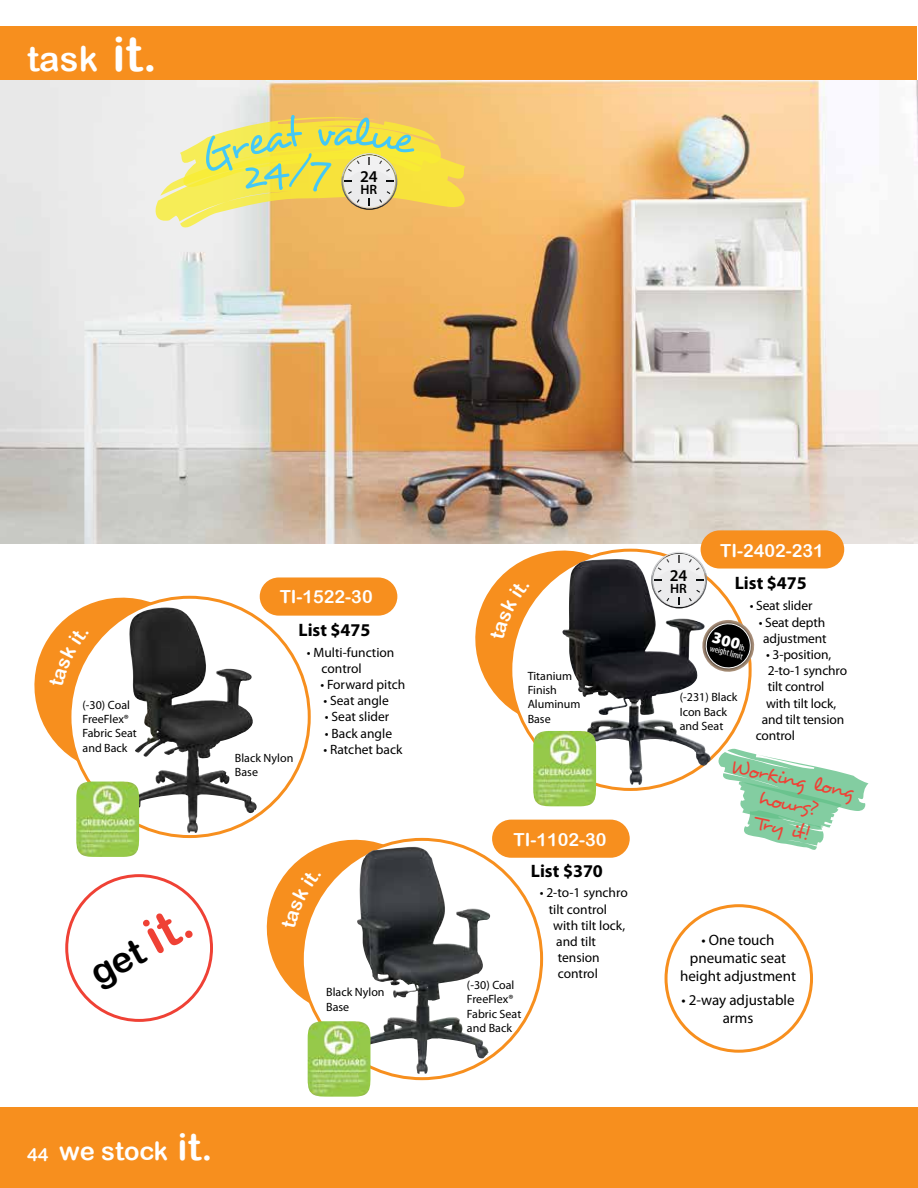
<style>
.page{position:relative;width:918px;height:1188px;background:#fff}
.page>*{position:absolute;margin:0;border:0;box-sizing:border-box;transform-origin:0 0}
.t1{font:36px "Arial Rounded MT Bold";color:#000}
.t2{font:34.5px "Arial Rounded MT Bold";color:#fff}
.t3{font:25.5px "Arial Rounded MT Bold";color:#fff}
.t4{font:21px/25.2px "Desyrel";color:#ef4135;text-align:center}
.t5{font:18px "Arial Rounded MT Bold";color:#fff}
.t6{font:700 18px "Myriad Pro";color:#000}
.t7{font:600 16.5px "Myriad Pro";color:#000}
.t8{font:15px/18px "Myriad Pro";color:#000;text-align:center}
.t9{font:13.5px/16.2px "Myriad Pro";letter-spacing:-.005em;color:#000;text-align:center}
.t10{font:600 13.5px "Myriad Pro";color:#000}
.t11{font:12px/14.4px "Myriad Pro";color:#000}
.t12{font:condensed 9px "Myriad Pro";color:#fff}
.s1{font-size:48px}
.s2{font-size:50.1px;color:#ef4135}
.s3{font-size:18px}
.s4{font-size:37.5px}
</style>
<div class="page">
<div style="left:0;top:1107px;width:918px;height:81px;background:#f78f1e"></div>
<div style="left:0;top:26px;width:917px;height:55px;background:#f78f1e"></div>
<img style="left:0;top:81px;width:918px;height:463px">
<div style="left:665px;top:904px;width:148px;height:149px;border:3px solid #f78f1e;border-radius:50%"></div>
<div style="left:65px;top:874px;width:148px;height:148px;border:3px solid #ef4135;border-radius:50%"></div>
<div style="left:701px;top:530px;width:143px;height:39px;background:#f78f1e;border-radius:19px"></div>
<svg style="left:511px;top:550px;width:239px;height:239px"></svg>
<img style="left:596px;top:739px;width:73px;height:46px">
<img style="left:533px;top:739px;width:63px;height:67px">
<div style="left:492px;top:820px;width:138px;height:38px;background:#f78f1e;border-radius:19px"></div>
<svg style="left:302px;top:839px;width:240px;height:240px"></svg>
<img style="left:308px;top:1028px;width:62px;height:69px">
<svg style="left:712px;top:746px;width:157px;height:104px"></svg>
<div style="left:260px;top:577px;width:137px;height:39px;background:#f78f1e;border-radius:19px"></div>
<img style="left:139px;top:607px;width:105px;height:226px">
<img style="left:76px;top:786px;width:63px;height:71px">
<svg style="left:148px;top:114px;width:323px;height:127px;background:#e6d880"></svg>
<svg style="left:463px;top:538px;width:291px;height:201px"></svg>
<svg style="left:266px;top:837px;width:189px;height:191px"></svg>
<svg style="left:34px;top:595px;width:189px;height:191px"></svg>
<h2 class="t2" style="left:27px;top:39px;width:132px">task <span class="s1">it.</span></h2>
<p class="t7" style="left:360px;top:166px;width:19px">24</p>
<p class="t10" style="left:360px;top:181px;width:18px">HR</p>
<p class="t11" style="left:83px;top:697px;width:56px">(-30) Coal<br>FreeFlex®<br>Fabric Seat and Back</p>
<h3 class="t5" style="left:280px;top:586px;width:95px">TI-1522-30</h3>
<h3 class="t6" style="left:298px;top:619px;width:74px">List $475</h3>
<p class="t9" style="left:322px;top:644px;width:74px;text-align:left;text-indent:-15px">• Multi-function control</p>
<p class="t9" style="left:320px;top:676px;width:86px">• Forward pitch</p>
<p class="t9" style="left:323px;top:692px;width:67px">• Seat angle</p>
<p class="t9" style="left:325px;top:709px;width:66px">• Seat slider</p>
<p class="t9" style="left:325px;top:725px;width:69px">• Back angle</p>
<p class="t9" style="left:323px;top:741px;width:81px">• Ratchet back</p>
<p class="t11" style="left:235px;top:751px;width:60px">Black Nylon<br>Base</p>
<h1 class="t1" style="left:83px;top:956px;width:113px;rotate:-28deg">get <span class="s2">it.</span></h1>
<h3 class="t3" style="left:27px;top:1136px;width:187px"><span class="s3">44</span> we stock <span class="s4">it.</span></h3>
<p class="t11" style="left:326px;top:985px;width:60px">Black Nylon<br>Base</p>
<p class="t11" style="left:528px;top:668px;width:54px">Titanium<br>Finish<br>Aluminum<br>Base</p>
<h3 class="t5" style="left:514px;top:828px;width:95px">TI-1102-30</h3>
<h3 class="t6" style="left:531px;top:859px;width:74px">List $370</h3>
<p class="t9" style="left:540px;top:885px;width:90px">• 2-to-1 synchro</p>
<p class="t9" style="left:549px;top:901px;width:60px">tilt control</p>
<p class="t9" style="left:553px;top:917px;width:74px">with tilt lock,</p>
<p class="t9" style="left:556px;top:933px;width:41px">and tilt</p>
<p class="t9" style="left:558px;top:949px;width:44px">tension</p>
<p class="t9" style="left:558px;top:966px;width:42px">control</p>
<p class="t11" style="left:467px;top:978px;width:56px">(-30) Coal<br>FreeFlex®<br>Fabric Seat and Back</p>
<p class="t7" style="left:670px;top:565px;width:19px">24</p>
<p class="t10" style="left:670px;top:580px;width:18px">HR</p>
<h3 class="t5" style="left:720px;top:540px;width:105px">TI-2402-231</h3>
<h3 class="t6" style="left:735px;top:571px;width:74px">List $475</h3>
<p class="t9" style="left:750px;top:597px;width:64px">• Seat slider</p>
<p class="t9" style="left:759px;top:614px;width:69px">• Seat depth adjustment</p>
<p class="t9" style="left:766px;top:646px;width:67px">• 3-position,</p>
<p class="t9" style="left:768px;top:662px;width:81px">2-to-1 synchro</p>
<p class="t9" style="left:768px;top:678px;width:58px">tilt control</p>
<p class="t9" style="left:766px;top:695px;width:72px">with tilt lock,</p>
<p class="t9" style="left:762px;top:711px;width:84px">and tilt tension</p>
<p class="t9" style="left:756px;top:727px;width:41px">control</p>
<p class="t12" style="left:712px;top:643px;width:35px;rotate:15deg">weight limit</p>
<p class="t11" style="left:680px;top:690px;width:59px">(-231) Black<br>Icon Back and Seat</p>
<h3 class="t4" style="left:734px;top:754px;width:128px;rotate:12deg">Working long hours?<br>Try it!</h3>
<p class="t8" style="left:680px;top:930px;width:117px">• One touch pneumatic seat height adjustment</p>
<p class="t8" style="left:681px;top:991px;width:115px">• 2-way adjustable arms</p>
</div>
